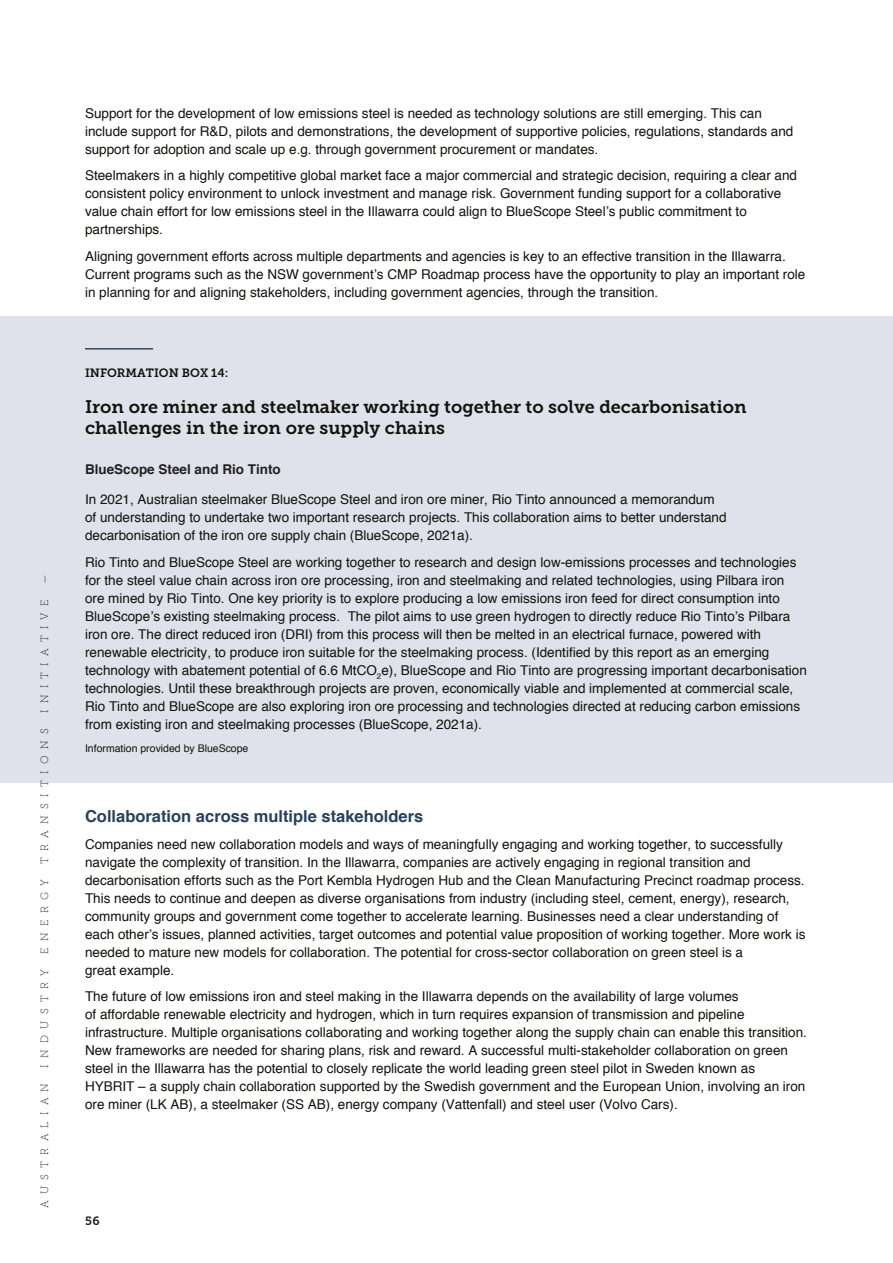
<style>
.page{position:relative;width:893px;height:1263px;background:#fff}
.page>*{position:absolute;margin:0;border:0;box-sizing:border-box;transform-origin:0 0}
.BODY_COPY{font:18px/21px "Museo Slab 700";color:#12110c}
.FOOTNOTE{font:700 16.5px "Helvetica";color:#29405d}
.BODY_COPY-2{font:13.5px/18px "Helvetica";color:#12110c}
.BODY_COPY-3{font:700 13.5px "Helvetica";color:#231f20}
.BODY_COPY-4{font:12px "Museo Slab 700";color:#12110c}
.t1{font:12px "Museo Slab 700";color:#231f20}
.t2{font:10.5px "Museo Slab 100";letter-spacing:.6em;color:#231f20}
.FOOTNOTE-2{font:10.5px "Helvetica";color:#12110c}
</style>
<div class="page">
<div style="left:0;top:317px;width:893px;height:466px;background:#dfe2ea"></div>
<hr style="left:85px;top:348px;width:68px;height:2px;background:#36465e">
<p class="t2" style="left:39px;top:584px;width:11px;rotate:-90deg">—</p>
<p class="t2" style="left:39px;top:713px;width:115px;rotate:-90deg">INITIATIVE</p>
<p class="t2" style="left:39px;top:864px;width:137px;rotate:-90deg">TRANSITIONS</p>
<p class="t2" style="left:39px;top:954px;width:76px;rotate:-90deg">ENERGY</p>
<p class="t2" style="left:39px;top:1068px;width:100px;rotate:-90deg">INDUSTRY</p>
<p class="t2" style="left:39px;top:1208px;width:126px;rotate:-90deg">AUSTRALIAN</p>
<p class="BODY_COPY-2" style="left:85px;top:104px;width:710px">Support for the development of low emissions steel is needed as technology solutions are still emerging. This can include support for R&amp;D, pilots and demonstrations, the development of supportive policies, regulations, standards and support for adoption and scale up e.g. through government procurement or mandates.</p>
<p class="BODY_COPY-2" style="left:85px;top:167px;width:714px">Steelmakers in a highly competitive global market face a major commercial and strategic decision, requiring a clear and consistent policy environment to unlock investment and manage risk. Government funding support for a collaborative value chain effort for low emissions steel in the Illawarra could align to BlueScope Steel’s public commitment to partnerships.</p>
<p class="BODY_COPY-2" style="left:85px;top:247px;width:722px">Aligning government efforts across multiple departments and agencies is key to an effective transition in the Illawarra.<br>Current programs such as the NSW government’s CMP Roadmap process have the opportunity to play an important role in planning for and aligning stakeholders, including government agencies, through the transition.</p>
<p class="BODY_COPY-4" style="left:85px;top:366px;width:145px">INFORMATION BOX 14:</p>
<p class="BODY_COPY" style="left:85px;top:397px;width:663px">Iron ore miner and steelmaker working together to solve decarbonisation challenges in the iron ore supply chains</p>
<p class="BODY_COPY-3" style="left:85px;top:458px;width:197px">BlueScope Steel and Rio Tinto</p>
<p class="BODY_COPY-2" style="left:85px;top:491px;width:643px">In 2021, Australian steelmaker BlueScope Steel and iron ore miner, Rio Tinto announced a memorandum of understanding to undertake two important research projects. This collaboration aims to better understand decarbonisation of the iron ore supply chain (BlueScope, 2021a).</p>
<p class="BODY_COPY-2" style="left:85px;top:553px;width:723px">Rio Tinto and BlueScope Steel are working together to research and design low-emissions processes and technologies for the steel value chain across iron ore processing, iron and steelmaking and related technologies, using Pilbara iron ore mined by Rio Tinto. One key priority is to explore producing a low emissions iron feed for direct consumption into BlueScope’s existing steelmaking process. The pilot aims to use green hydrogen to directly reduce Rio Tinto’s Pilbara iron ore. The direct reduced iron (DRI) from this process will then be melted in an electrical furnace, powered with renewable electricity, to produce iron suitable for the steelmaking process. (Identified by this report as an emerging technology with abatement potential of 6.6 MtCO<sub>2</sub>e), BlueScope and Rio Tinto are progressing important decarbonisation technologies. Until these breakthrough projects are proven, economically viable and implemented at commercial scale, Rio Tinto and BlueScope are also exploring iron ore processing and technologies directed at reducing carbon emissions from existing iron and steelmaking processes (BlueScope, 2021a).</p>
<p class="FOOTNOTE-2" style="left:85px;top:741px;width:165px">Information provided by BlueScope</p>
<p class="FOOTNOTE" style="left:85px;top:803px;width:340px">Collaboration across multiple stakeholders</p>
<p class="BODY_COPY-2" style="left:85px;top:835px;width:722px">Companies need new collaboration models and ways of meaningfully engaging and working together, to successfully navigate the complexity of transition. In the Illawarra, companies are actively engaging in regional transition and decarbonisation efforts such as the Port Kembla Hydrogen Hub and the Clean Manufacturing Precinct roadmap process.<br>This needs to continue and deepen as diverse organisations from industry (including steel, cement, energy), research, community groups and government come together to accelerate learning. Businesses need a clear understanding of each other’s issues, planned activities, target outcomes and potential value proposition of working together. More work is needed to mature new models for collaboration. The potential for cross-sector collaboration on green steel is a<br>great example.</p>
<p class="BODY_COPY-2" style="left:85px;top:988px;width:723px">The future of low emissions iron and steel making in the Illawarra depends on the availability of large volumes<br>of affordable renewable electricity and hydrogen, which in turn requires expansion of transmission and pipeline infrastructure. Multiple organisations collaborating and working together along the supply chain can enable this transition.<br>New frameworks are needed for sharing plans, risk and reward. A successful multi-stakeholder collaboration on green steel in the Illawarra has the potential to closely replicate the world leading green steel pilot in Sweden known as HYBRIT – a supply chain collaboration supported by the Swedish government and the European Union, involving an iron ore miner (LK AB), a steelmaker (SS AB), energy company (Vattenfall) and steel user (Volvo Cars).</p>
<p class="t1" style="left:85px;top:1214px;width:16px">56</p>
</div>
